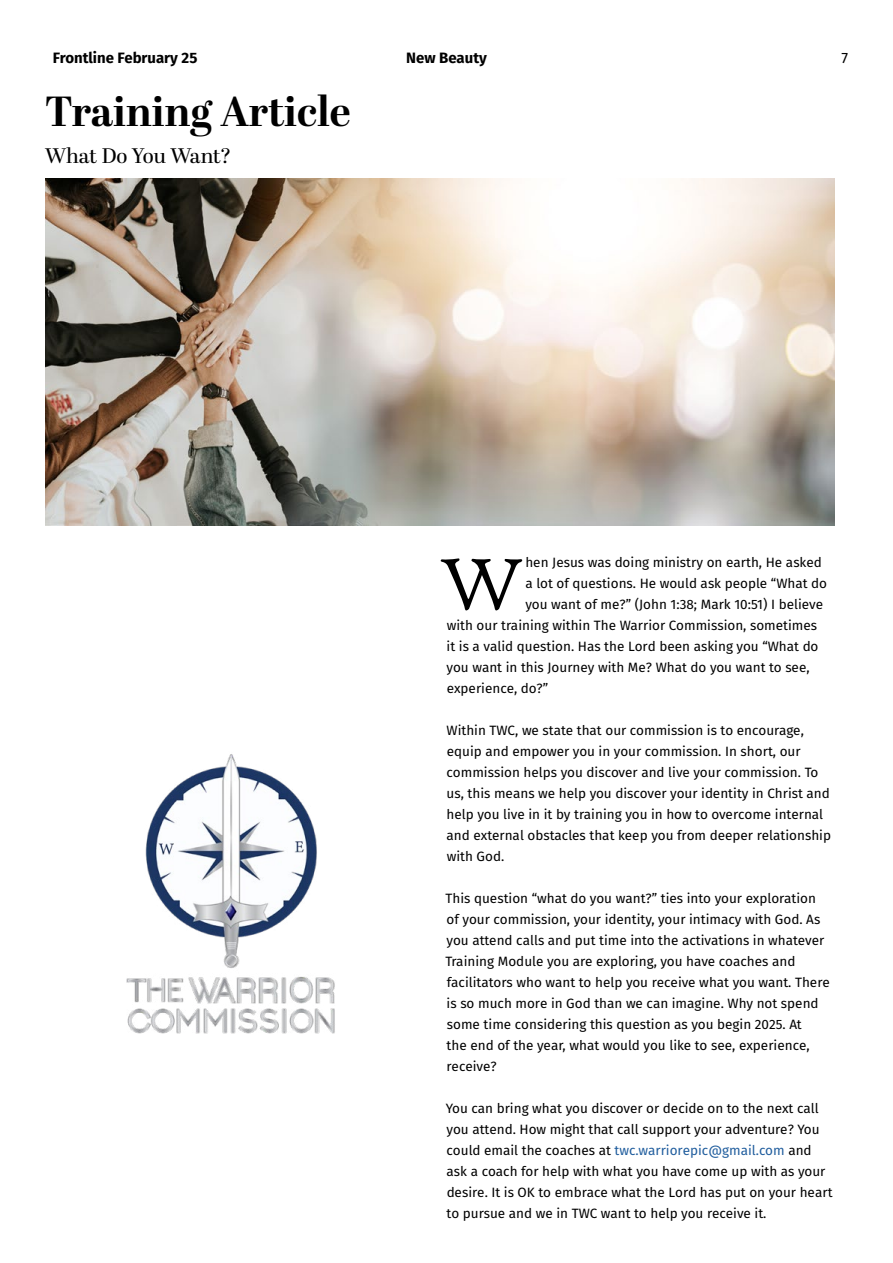
<style>
.page{position:relative;width:893px;height:1263px;background:#fff}
.page>*{position:absolute;margin:0;border:0;box-sizing:border-box;transform-origin:0 0}
.t1{font:78.3px "High Tower Text";color:#000}
.t2{font:700 42px "Abril Display";color:#000}
.t3{font:21px "Abril Display";letter-spacing:-.01em;color:#000}
.t4{font:700 15px "Fira Sans";color:#000}
.t5{font:15px "Fira Sans";color:#000}
.t6{font:13.5px/21px "Fira Sans";color:#000}
.s1{color:#215e9e}
</style>
<div class="page">
<img style="left:45px;top:179px;width:789px;height:346px">
<img style="left:126px;top:754px;width:209px;height:280px">
<p class="t4" style="left:53px;top:45px;width:146px">Frontline February 25</p>
<p class="t4" style="left:406px;top:45px;width:82px">New Beauty</p>
<p class="t5" style="left:841px;top:47px;width:8px">7</p>
<h2 class="t2" style="left:45px;top:82px;width:307px">Training Article</h2>
<h3 class="t3" style="left:45px;top:141px;width:188px">What Do You Want?</h3>
<h1 class="t1" style="left:438px;top:539px;width:89px">W</h1>
<p class="t6" style="left:525px;top:552px;width:298px">hen Jesus was doing ministry on earth, He asked</p>
<p class="t6" style="left:525px;top:573px;width:303px">a lot of questions. He would ask people “What do</p>
<p class="t6" style="left:525px;top:594px;width:299px">you want of me?” (John 1:38; Mark 10:51) I believe</p>
<p class="t6" style="left:447px;top:615px;width:372px">with our training within The Warrior Commission, sometimes</p>
<p class="t6" style="left:447px;top:636px;width:373px">it is a valid question. Has the Lord been asking you “What do</p>
<p class="t6" style="left:447px;top:657px;width:365px">you want in this Journey with Me? What do you want to see,</p>
<p class="t6" style="left:447px;top:678px;width:103px">experience, do?”</p>
<p class="t6" style="left:447px;top:720px;width:386px">Within TWC, we state that our commission is to encourage, equip and empower you in your commission. In short, our commission helps you discover and live your commission. To us, this means we help you discover your identity in Christ and help you live in it by training you in how to overcome internal and external obstacles that keep you from deeper relationship with God.</p>
<p class="t6" style="left:445px;top:888px;width:386px">This question “what do you want?” ties into your exploration of your commission, your identity, your intimacy with God. As you attend calls and put time into the activations in whatever Training Module you are exploring, you have coaches and facilitators who want to help you receive what you want. There is so much more in God than we can imagine. Why not spend some time considering this question as you begin 2025. At<br>the end of the year, what would you like to see, experience, receive?</p>
<p class="t6" style="left:446px;top:1098px;width:388px">You can bring what you discover or decide on to the next call you attend. How might that call support your adventure? You could email the coaches at <span class="s1">twc.warriorepic@gmail.com</span> and ask a coach for help with what you have come up with as your desire. It is OK to embrace what the Lord has put on your heart to pursue and we in TWC want to help you receive it.</p>
</div>
